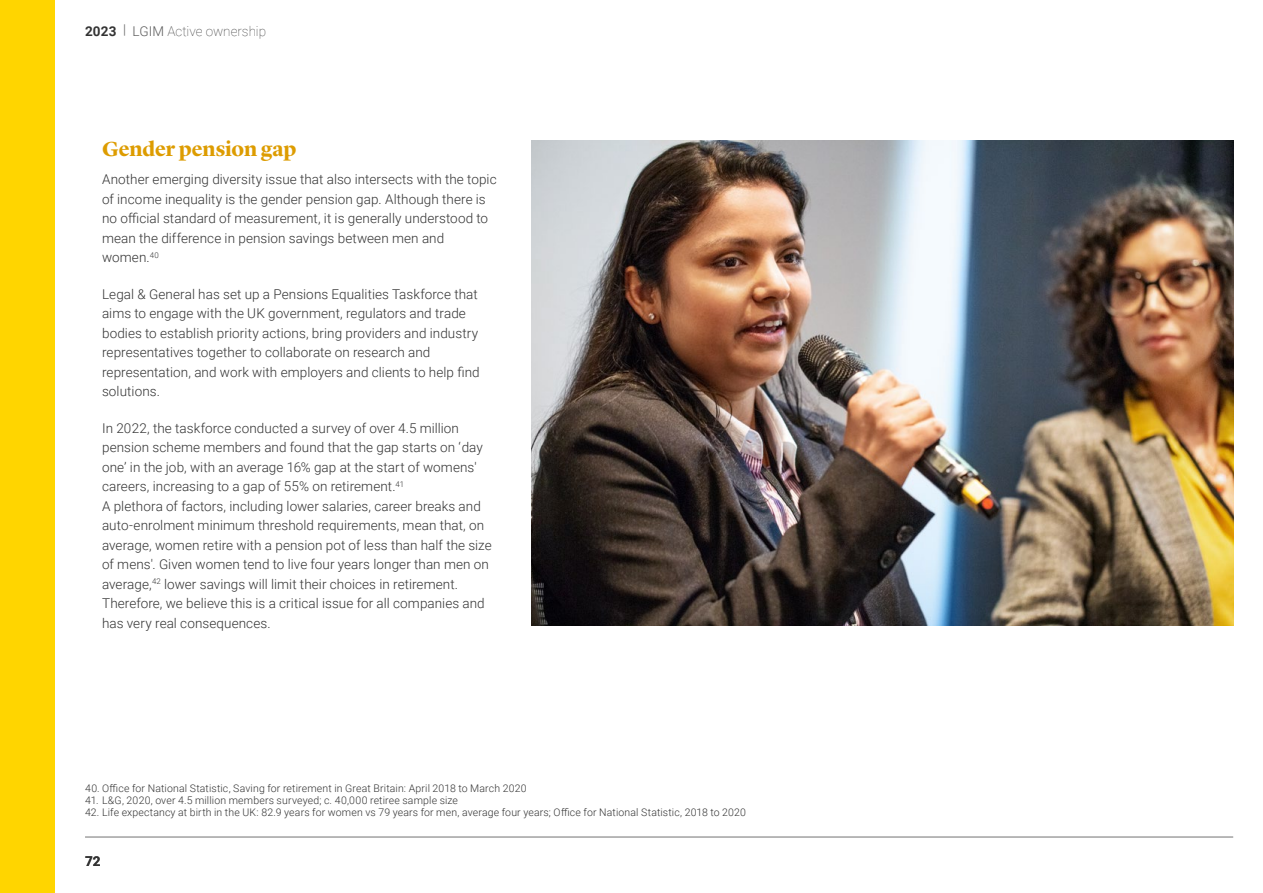
<style>
.page{position:relative;width:1263px;height:893px;background:#fff}
.page>*{position:absolute;margin:0;border:0;box-sizing:border-box;transform-origin:0 0}
.Body_copy_and_chart{font:700 21px "Lyon Display";letter-spacing:-.005em;color:#dd9c00}
.body_copy_standard{font:300 13.5px/19.5px "Roboto";letter-spacing:.005em;color:#333}
.t1{font:100 13.5px "Roboto";letter-spacing:-.005em;color:#333}
.t2{font:700 13.5px "Roboto";color:#333}
.Source_7pt{font:300 10.5px "Roboto";letter-spacing:.015em;color:#333}
.s1{font-weight:700}
.s2{font-weight:300;color:#5c5c5c}
</style>
<div class="page">
<hr style="left:85px;top:837px;width:1148px;height:1px;background:#737373">
<div style="left:0;top:0;width:54px;height:893px;background:#ffd500"></div>
<img style="left:531px;top:140px;width:702px;height:485px">
<p class="t1" style="left:85px;top:21px;width:183px"><span class="s1">2023</span> <span class="s2">| LGIM</span> Active ownership</p>
<p class="Body_copy_and_chart" style="left:102px;top:133px;width:196px">Gender pension gap</p>
<p class="body_copy_standard" style="left:102px;top:169px;width:396px">Another emerging diversity issue that also intersects with the topic of income inequality is the gender pension gap. Although there is no official standard of measurement, it is generally understood to mean the difference in pension savings between men and women.<sup>40</sup></p>
<p class="body_copy_standard" style="left:102px;top:284px;width:379px">Legal &amp; General has set up a Pensions Equalities Taskforce that aims to engage with the UK government, regulators and trade bodies to establish priority actions, bring providers and industry representatives together to collaborate on research and representation, and work with employers and clients to help find solutions.</p>
<p class="body_copy_standard" style="left:102px;top:418px;width:391px">In 2022, the taskforce conducted a survey of over 4.5 million pension scheme members and found that the gap starts on ‘day one’ in the job, with an average 16% gap at the start of womens' careers, increasing to a gap of 55% on retirement.<sup>41<br></sup>A plethora of factors, including lower salaries, career breaks and auto-enrolment minimum threshold requirements, mean that, on average, women retire with a pension pot of less than half the size of mens'. Given women tend to live four years longer than men on average,<sup>42</sup> lower savings will limit their choices in retirement.<br>Therefore, we believe this is a critical issue for all companies and has very real consequences.</p>
<p class="Source_7pt" style="left:85px;top:781px;width:443px">40. Office for National Statistic, Saving for retirement in Great Britain: April 2018 to March 2020</p>
<p class="Source_7pt" style="left:85px;top:793px;width:374px">41. L&amp;G, 2020, over 4.5 million members surveyed; c. 40,000 retiree sample size</p>
<p class="Source_7pt" style="left:85px;top:805px;width:663px">42. Life expectancy at birth in the UK: 82.9 years for women vs 79 years for men, average four years; Office for National Statistic, 2018 to 2020</p>
<p class="t2" style="left:85px;top:852px;width:17px">72</p>
</div>
